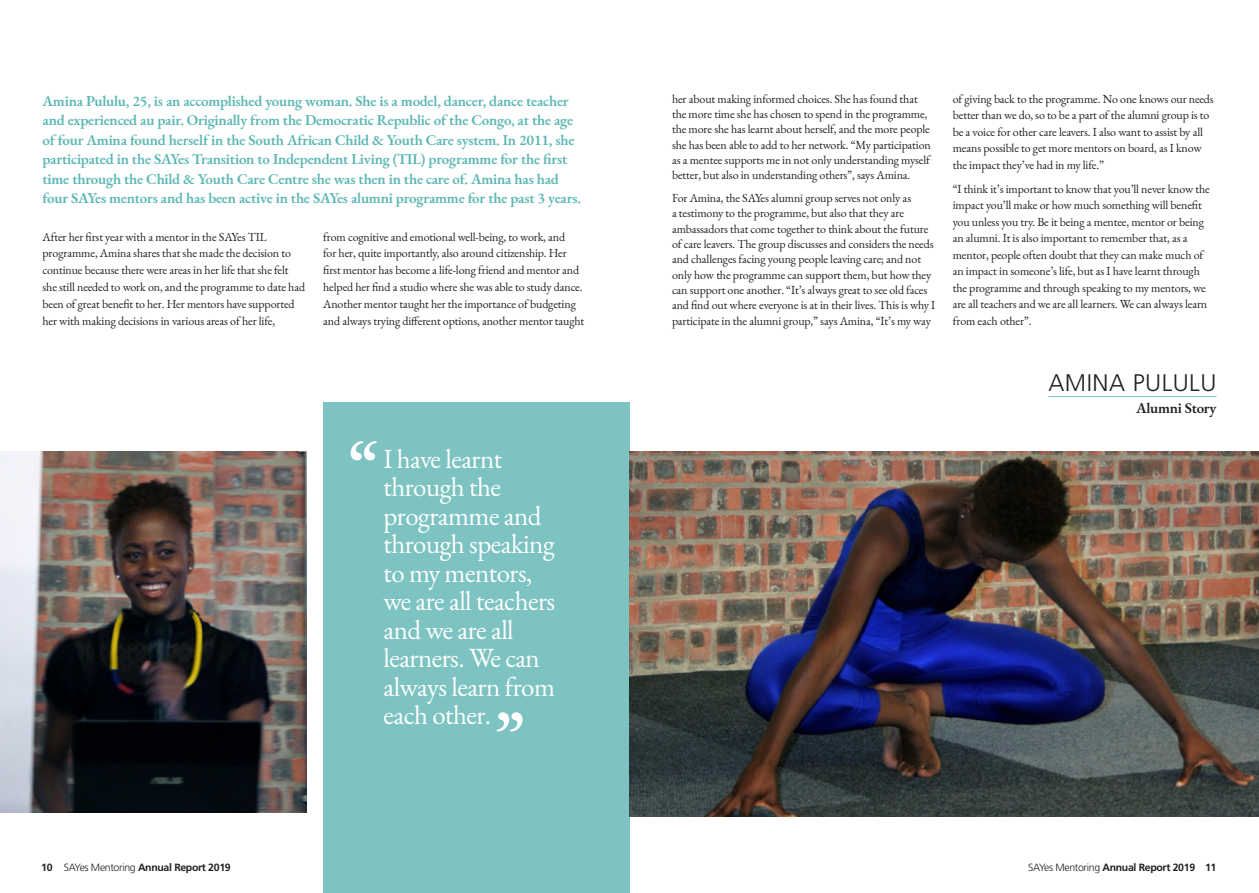
<style>
.page{position:relative;width:1259px;height:893px;background:#fff}
.page>*{position:absolute;margin:0;border:0;box-sizing:border-box;transform-origin:0 0}
.t1{font:600 69px "EB Garamond";color:#fff}
.t2{font:27px/28.5px "EB Garamond";letter-spacing:-.02em;color:#fff}
.t3{font:300 24px "Frutiger";letter-spacing:.02em;color:#231f20}
.SubIntro{font:600 15px/19.5px "EB Garamond";letter-spacing:-.015em;color:#5ab7b3}
.Intro{font:600 15px "EB Garamond";letter-spacing:-.02em;color:#231f20}
.t4{font:12px/15.3px "EB Garamond";letter-spacing:-.01em;color:#231f20}
.t5{font:700 10.5px "Frutiger";letter-spacing:-.03em;color:#231f20}
.s1{font-weight:300}
</style>
<div class="page">
<div style="left:323px;top:403px;width:306px;height:490px;background:#7dc3c1"></div>
<img style="left:629px;top:451px;width:630px;height:366px">
<img style="left:0;top:451px;width:306px;height:362px">
<hr style="left:1048px;top:396px;width:168px;height:1px;background:#7dc3c1">
<p class="SubIntro" style="left:43px;top:91px;width:540px">Amina Pululu, 25, is an accomplished young woman. She is a model, dancer, dance teacher and experienced au pair. Originally from the Democratic Republic of the Congo, at the age of four Amina found herself in the South African Child &amp; Youth Care system. In 2011, she participated in the SAYes Transition to Independent Living (TIL) programme for the first time through the Child &amp; Youth Care Centre she was then in the care of. Amina has had four SAYes mentors and has been active in the SAYes alumni programme for the past 3 years.</p>
<p class="t4" style="left:43px;top:228px;width:264px;line-height:16.8px">After her first year with a mentor in the SAYes TIL programme, Amina shares that she made the decision to continue because there were areas in her life that she felt she still needed to work on, and the programme to date had been of great benefit to her. Her mentors have supported her with making decisions in various areas of her life,</p>
<p class="t4" style="left:323px;top:228px;width:262px;line-height:16.8px">from cognitive and emotional well-being, to work, and<br>for her, quite importantly, also around citizenship. Her first mentor has become a life-long friend and mentor and helped her find a studio where she was able to study dance.<br>Another mentor taught her the importance of budgeting and always trying different options, another mentor taught</p>
<p class="t1" style="left:348px;top:419px;width:31px">“</p>
<p class="t2" style="left:383px;top:444px;width:173px">I have learnt through the programme and through speaking to my mentors, we are all teachers and we are all learners. We can always learn from each other.</p>
<p class="t1" style="left:494px;top:690px;width:31px">”</p>
<p class="t4" style="left:672px;top:91px;width:260px">her about making informed choices. She has found that the more time she has chosen to spend in the programme, the more she has learnt about herself, and the more people she has been able to add to her network. “My participation as a mentee supports me in not only understanding myself better, but also in understanding others”, says Amina.</p>
<p class="t4" style="left:672px;top:190px;width:265px">For Amina, the SAYes alumni group serves not only as<br>a testimony to the programme, but also that they are ambassadors that come together to think about the future of care leavers. The group discusses and considers the needs and challenges facing young people leaving care; and not only how the programme can support them, but how they can support one another. “It’s always great to see old faces and find out where everyone is at in their lives. This is why I participate in the alumni group,” says Amina, “It’s my way</p>
<p class="t4" style="left:952px;top:90px;width:262px;line-height:16.5px">of giving back to the programme. No one knows our needs better than we do, so to be a part of the alumni group is to be a voice for other care leavers. I also want to assist by all means possible to get more mentors on board, as I know the impact they’ve had in my life.”</p>
<p class="t4" style="left:952px;top:180px;width:258px;line-height:16.5px">“I think it’s important to know that you’ll never know the impact you’ll make or how much something will benefit you unless you try. Be it being a mentee, mentor or being an alumni. It is also important to remember that, as a mentor, people often doubt that they can make much of an impact in someone’s life, but as I have learnt through the programme and through speaking to my mentors, we are all teachers and we are all learners. We can always learn from each other”.</p>
<p class="t3" style="left:1048px;top:369px;width:169px">AMINA PULULU</p>
<p class="Intro" style="left:1136px;top:398px;width:82px">Alumni Story</p>
<p class="t5" style="left:41px;top:861px;width:191px">10 <span class="s1">SAYes Mentoring</span> Annual Report 2019</p>
<p class="t5" style="left:1028px;top:861px;width:190px"><span class="s1">SAYes Mentoring</span> Annual Report 2019 11</p>
</div>
